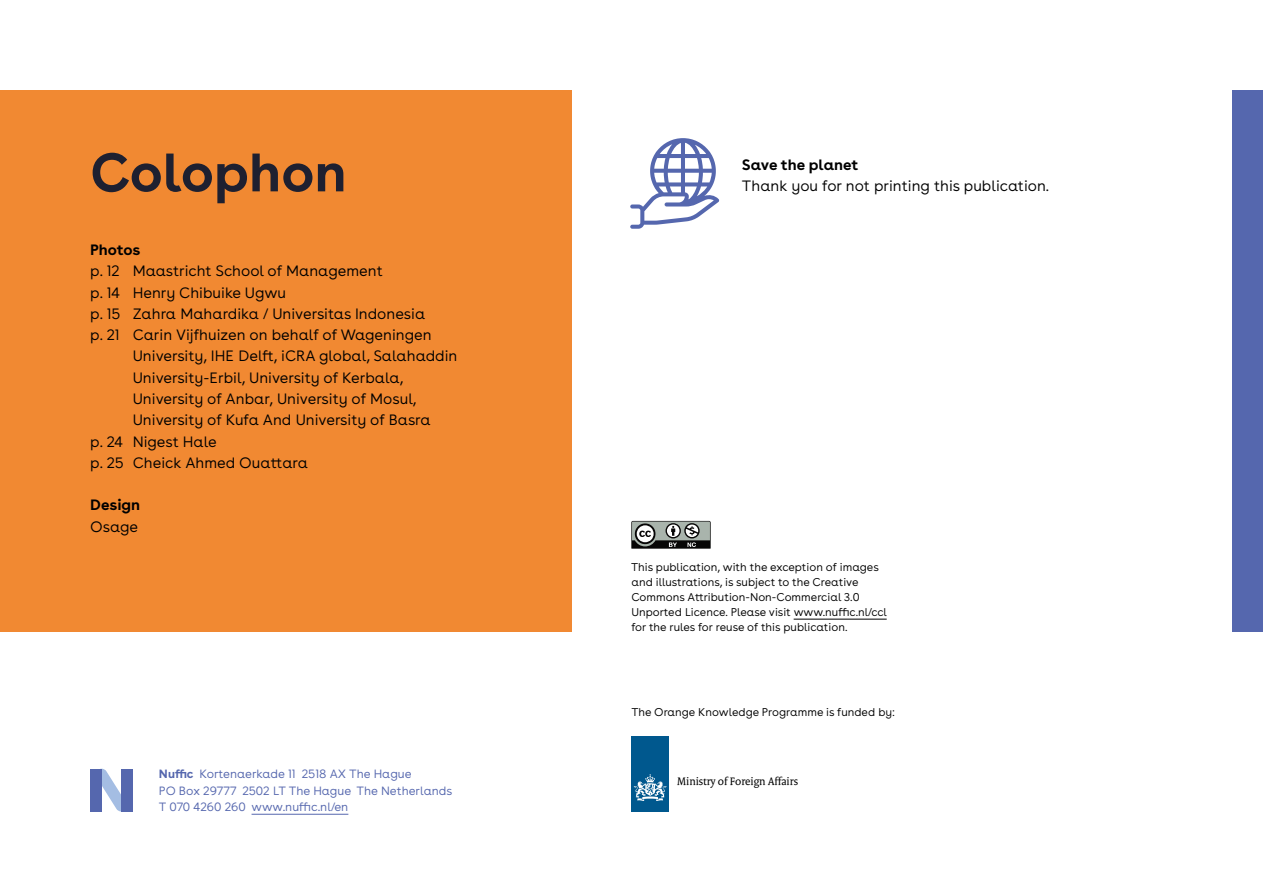
<style>
.page{position:relative;width:1263px;height:893px;background:#fff}
.page>*{position:absolute;margin:0;border:0;box-sizing:border-box;transform-origin:0 0}
.H1_Colophon_header{font:700 54px "Buenos Aires";color:#1e2030}
.P_Bodytekst_01{font:300 15px/21.3px "Buenos Aires";color:#000}
.H3_Alineakop_01{font:700 15px "Buenos Aires";letter-spacing:-.005em;color:#000}
.H2_Alineakop_01{font:700 15px "Buenos Aires";color:#000}
.t1{font:300 12px "Buenos Aires";color:#5567ae}
.t2{font:11.7px "Rijksoverheid Serif";color:#000}
.P_Disclaimer{font:300 11.25px/15px "Buenos Aires";color:#000}
.s1{font-weight:700}
</style>
<div class="page">
<svg style="left:102px;top:769px;width:19px;height:42px"></svg>
<div style="left:121px;top:769px;width:12px;height:42px;background:#5567ae"></div>
<div style="left:90px;top:769px;width:12px;height:42px;background:#5567ae"></div>
<div style="left:0;top:90px;width:571px;height:541px;background:#f18932"></div>
<div style="left:1233px;top:90px;width:30px;height:541px;background:#5567ae"></div>
<div style="left:631px;top:737px;width:38px;height:75px;background:#00588e"></div>
<svg style="left:634px;top:774px;width:32px;height:27px"></svg>
<svg style="left:630px;top:138px;width:89px;height:91px"></svg>
<hr style="left:794px;top:619px;width:93px;height:1px;background:#000">
<svg style="left:631px;top:521px;width:80px;height:28px;background:#767a77"></svg>
<hr style="left:252px;top:814px;width:96px;height:1px;background:#5567ae">
<h1 class="H1_Colophon_header" style="left:90px;top:140px;width:258px">Colophon</h1>
<h2 class="H2_Alineakop_01" style="left:90px;top:241px;width:52px">Photos</h2>
<p class="P_Bodytekst_01" style="left:90px;top:261px;width:294px">p. 12 Maastricht School of Management</p>
<p class="P_Bodytekst_01" style="left:90px;top:282px;width:197px">p. 14 Henry Chibuike Ugwu</p>
<p class="P_Bodytekst_01" style="left:90px;top:304px;width:337px">p. 15 Zahra Mahardika / Universitas Indonesia</p>
<p class="P_Bodytekst_01" style="left:133px;top:325px;width:326px;text-indent:-43px">p. 21 Carin Vijfhuizen on behalf of Wageningen University, IHE Delft, iCRA global, Salahaddin University-Erbil, University of Kerbala, University of Anbar, University of Mosul, University of Kufa And University of Basra</p>
<p class="P_Bodytekst_01" style="left:90px;top:431px;width:128px">p. 24 Nigest Hale</p>
<p class="P_Bodytekst_01" style="left:90px;top:453px;width:219px">p. 25 Cheick Ahmed Ouattara</p>
<h2 class="H2_Alineakop_01" style="left:90px;top:496px;width:51px">Design</h2>
<p class="P_Bodytekst_01" style="left:90px;top:516px;width:49px">Osage</p>
<p class="t1" style="left:159px;top:767px;width:254px"><span class="s1">Nuffic</span> Kortenaerkade 11 2518 AX The Hague</p>
<p class="t1" style="left:159px;top:783px;width:295px">PO Box 29777 2502 LT The Hague The Netherlands</p>
<p class="t1" style="left:159px;top:800px;width:191px">T 070 4260 260 www.nuffic.nl/en</p>
<h3 class="H3_Alineakop_01" style="left:742px;top:156px;width:118px">Save the planet</h3>
<p class="P_Bodytekst_01" style="left:742px;top:176px;width:309px">Thank you for not printing this publication.</p>
<p class="P_Disclaimer" style="left:631px;top:560px;width:257px">This publication, with the exception of images and illustrations, is subject to the Creative Commons Attribution-Non-Commercial 3.0<br>Unported Licence. Please visit www.nuffic.nl/ccl for the rules for reuse of this publication.</p>
<p class="P_Disclaimer" style="left:631px;top:705px;width:265px">The Orange Knowledge Programme is funded by:</p>
<p class="t2" style="left:677px;top:774px;width:123px">Ministry of Foreign Affairs</p>
</div>
